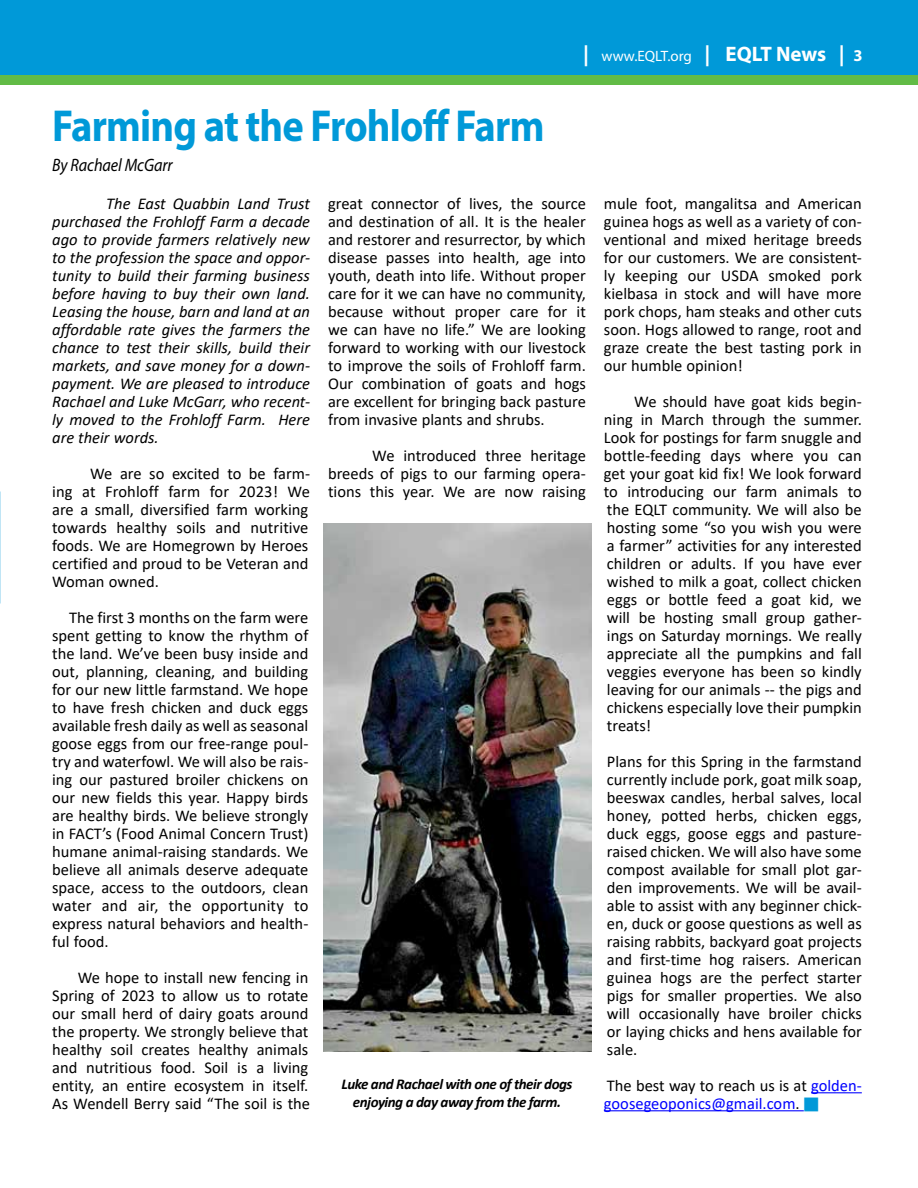
<style>
.page{position:relative;width:918px;height:1188px;background:#fff}
.page>*{position:absolute;margin:0;border:0;box-sizing:border-box;transform-origin:0 0}
.t1{font:700 45px "Myriad Pro";letter-spacing:-.02em;color:#0099d8;scale:.9 1}
.t2{font:italic 18px "Myriad Pro";letter-spacing:-.005em;color:#000;scale:.9 1}
.t3{font:16.5px/18px "Calibri";color:#000;text-align:justify}
.t4{font:italic 16.5px/18px "Calibri";color:#000;text-align:justify}
.t5{font:16.5px/18px "Calibri";color:#00f}
.t6{font:italic 700 15px/18px "Calibri";letter-spacing:-.03em;color:#000;text-align:center}
.t7{font:15px "Myriad Pro";color:#fff}
.s1{font-weight:700;font-size:21px}
.s2{font-weight:700;font-size:16.5px}
.s3{color:#000}
.s4{color:#0099d8}
</style>
<div class="page">
<div style="left:0;top:0;width:918px;height:84px;background:#0099d8"></div>
<div style="left:0;top:76px;width:918px;height:9px;background:#62bb46"></div>
<hr style="left:811px;top:1092px;width:51px;height:1px;background:#00f">
<hr style="left:604px;top:1110px;width:200px;height:1px;background:#00f">
<img style="left:323px;top:524px;width:269px;height:528px">
<h1 class="t1" style="left:52px;top:97px;width:549px">Farming at the Frohloff Farm</h1>
<p class="t2" style="left:52px;top:154px;width:135px">By Rachael McGarr</p>
<p class="t7" style="left:583px;top:46px;width:281px"><span class="s1">|</span> www.EQLT.org <span class="s1">| EQLT News |</span> <span class="s2">3</span></p>
<p class="t4" style="left:52px;top:194px;width:259px;text-indent:54px">The East Quabbin Land Trust purchased the Frohloff Farm a decade ago to provide farmers relatively new to the profession the space and oppor&shy;tunity to build their farming business before having to buy their own land.<br>Leasing the house, barn and land at an affordable rate gives the farmers the chance to test their skills, build their markets, and save money for a down&shy;payment. We are pleased to introduce Rachael and Luke McGarr, who recent&shy;ly moved to the Frohloff Farm. Here are their words.</p>
<p class="t3" style="left:52px;top:464px;width:259px;text-indent:38px">We are so excited to be farm&shy;ing at Frohloff farm for 2023! We are a small, diversified farm working towards healthy soils and nutritive foods. We are Homegrown by Heroes certified and proud to be Veteran and Woman owned.</p>
<p class="t3" style="left:52px;top:608px;width:258px;text-indent:17px">The first 3 months on the farm were spent getting to know the rhythm of the land. We’ve been busy inside and out, planning, cleaning, and building for our new little farmstand. We hope to have fresh chicken and duck eggs available fresh daily as well as seasonal goose eggs from our free-range poul&shy;try and waterfowl. We will also be rais&shy;ing our pastured broiler chickens on our new fields this year. Happy birds are healthy birds. We believe strongly in FACT’s (Food Animal Concern Trust) humane animal-raising standards. We believe all animals deserve adequate space, access to the outdoors, clean water and air, the opportunity to express natural behaviors and health&shy;ful food.</p>
<p class="t3" style="left:52px;top:968px;width:259px;text-indent:26px">We hope to install new fencing in Spring of 2023 to allow us to rotate our small herd of dairy goats around the property. We strongly believe that healthy soil creates healthy animals and nutritious food. Soil is a living entity, an entire ecosystem in itself.<br>As Wendell Berry said “The soil is the</p>
<p class="t3" style="left:328px;top:194px;width:259px">great connector of lives, the source and destination of all. It is the healer and restorer and resurrector, by which disease passes into health, age into youth, death into life. Without proper care for it we can have no community, because without proper care for it we can have no life.” We are looking forward to working with our livestock to improve the soils of Frohloff farm.<br>Our combination of goats and hogs are excellent for bringing back pasture from invasive plants and shrubs.</p>
<p class="t3" style="left:328px;top:446px;width:259px;text-indent:44px">We introduced three heritage breeds of pigs to our farming opera&shy;tions this year. We are now raising</p>
<p class="t6" style="left:341px;top:1074px;width:233px">Luke and Rachael with one of their dogs enjoying a day away from the farm.</p>
<p class="t3" style="left:604px;top:194px;width:259px">mule foot, mangalitsa and American guinea hogs as well as a variety of con&shy;ventional and mixed heritage breeds for our customers. We are consistent&shy;ly keeping our USDA smoked pork kielbasa in stock and will have more pork chops, ham steaks and other cuts soon. Hogs allowed to range, root and graze create the best tasting pork in our humble opinion!</p>
<p class="t3" style="left:604px;top:392px;width:259px;text-indent:30px">We should have goat kids begin&shy;ning in March through the summer.<br>Look for postings for farm snuggle and bottle-feeding days where you can get your goat kid fix! We look forward to introducing our farm animals to the EQLT community. We will also be hosting some “so you wish you were a farmer” activities for any interested children or adults. If you have ever wished to milk a goat, collect chicken eggs or bottle feed a goat kid, we will be hosting small group gather&shy;ings on Saturday mornings. We really appreciate all the pumpkins and fall veggies everyone has been so kindly leaving for our animals -- the pigs and chickens especially love their pumpkin treats!</p>
<p class="t3" style="left:607px;top:752px;width:256px">Plans for this Spring in the farmstand currently include pork, goat milk soap, beeswax candles, herbal salves, local honey, potted herbs, chicken eggs, duck eggs, goose eggs and pasture&shy;raised chicken. We will also have some compost available for small plot gar&shy;den improvements. We will be avail&shy;able to assist with any beginner chick&shy;en, duck or goose questions as well as raising rabbits, backyard goat projects and first-time hog raisers. American guinea hogs are the perfect starter pigs for smaller properties. We also will occasionally have broiler chicks or laying chicks and hens available for sale.</p>
<p class="t5" style="left:604px;top:1076px;width:259px"><span class="s3">The best way to reach us is at</span> golden&shy;goosegeoponics@gmail.com<span class="s3">.</span> <span class="s4">■</span></p>
</div>
